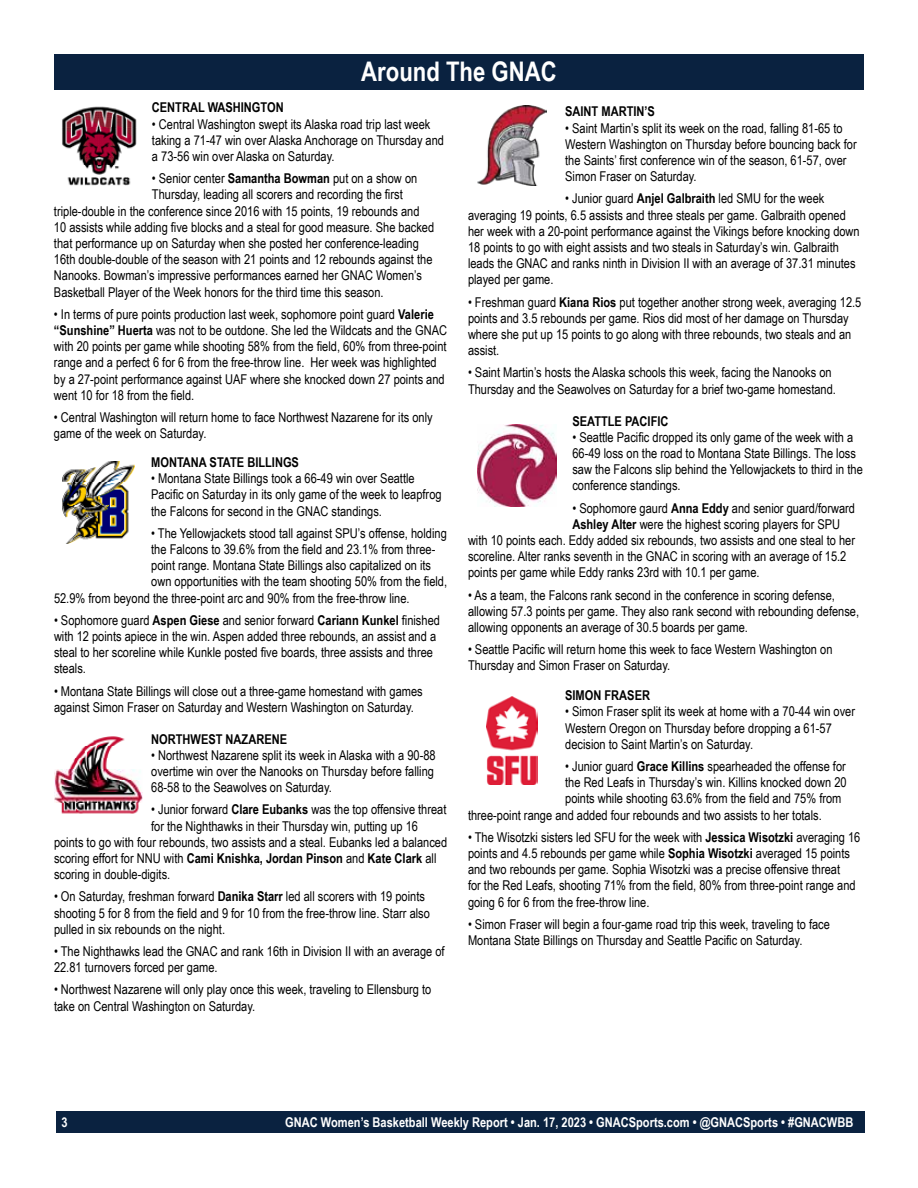
<style>
.page{position:relative;width:918px;height:1188px;background:#fff}
.page>*{position:absolute;margin:0;border:0;box-sizing:border-box;transform-origin:0 0}
.t1{font:700 27px "Arial Narrow";color:#fff}
.t2{font:13.5px/16.2px "Arial Narrow";color:#000}
.t3{font:700 13.5px "Arial Narrow";color:#000}
.t4{font:700 13.5px "Arial Narrow";color:#fff}
.s1{font-weight:700}
.s2{font-weight:400}
</style>
<div class="page">
<div style="left:56px;top:1111px;width:809px;height:22px;background:#0a2240"></div>
<img style="left:62px;top:106px;width:75px;height:80px">
<div style="left:54px;top:54px;width:810px;height:36px;background:#0a2240"></div>
<img style="left:62px;top:461px;width:72px;height:83px">
<img style="left:54px;top:736px;width:88px;height:77px">
<img style="left:478px;top:106px;width:69px;height:79px">
<img style="left:487px;top:696px;width:50px;height:89px">
<img style="left:477px;top:425px;width:80px;height:81px">
<h1 class="t1" style="left:361px;top:51px;width:197px">Around The GNAC</h1>
<p class="t3" style="left:152px;top:97px;width:133px">CENTRAL WASHINGTON</p>
<p class="t2" style="left:152px;top:115px;width:294px">• Central Washington swept its Alaska road trip last week taking a 71-47 win over Alaska Anchorage on Thursday and a 73-56 win over Alaska on Saturday.</p>
<p class="t2" style="left:152px;top:170px;width:267px">• Senior center <span class="s1">Samantha Bowman</span> put on a show on</p>
<p class="t2" style="left:152px;top:186px;width:252px">Thursday, leading all scorers and recording the first</p>
<p class="t2" style="left:54px;top:202px;width:367px">triple-double in the conference since 2016 with 15 points, 19 rebounds and</p>
<p class="t2" style="left:54px;top:218px;width:382px">10 assists while adding five blocks and a steal for good measure. She backed</p>
<p class="t2" style="left:54px;top:235px;width:366px">that performance up on Saturday when she posted her conference-leading</p>
<p class="t2" style="left:54px;top:251px;width:380px">16th double-double of the season with 21 points and 12 rebounds against the</p>
<p class="t2" style="left:54px;top:267px;width:369px">Nanooks. Bowman’s impressive performances earned her GNAC Women’s</p>
<p class="t2" style="left:54px;top:283px;width:331px">Basketball Player of the Week honors for the third time this season.</p>
<p class="t2" style="left:54px;top:305px;width:395px">• In terms of pure points production last week, sophomore point guard <span class="s1">Valerie “Sunshine” Huerta</span> was not to be outdone. She led the Wildcats and the GNAC with 20 points per game while shooting 58% from the field, 60% from three-point range and a perfect 6 for 6 from the free-throw line. Her week was highlighted by a 27-point performance against UAF where she knocked down 27 points and went 10 for 18 from the field.</p>
<p class="t2" style="left:54px;top:409px;width:380px">• Central Washington will return home to face Northwest Nazarene for its only game of the week on Saturday.</p>
<p class="t3" style="left:151px;top:452px;width:149px">MONTANA STATE BILLINGS</p>
<p class="t2" style="left:151px;top:470px;width:292px">• Montana State Billings took a 66-49 win over Seattle<br>Pacific on Saturday in its only game of the week to leapfrog the Falcons for second in the GNAC standings.</p>
<p class="t2" style="left:151px;top:524px;width:297px">• The Yellowjackets stood tall against SPU’s offense, holding</p>
<p class="t2" style="left:151px;top:541px;width:286px">the Falcons to 39.6% from the field and 23.1% from three-</p>
<p class="t2" style="left:151px;top:557px;width:281px">point range. Montana State Billings also capitalized on its</p>
<p class="t2" style="left:151px;top:573px;width:297px">own opportunities with the team shooting 50% from the field,</p>
<p class="t2" style="left:54px;top:589px;width:357px">52.9% from beyond the three-point arc and 90% from the free-throw line.</p>
<p class="t2" style="left:54px;top:611px;width:387px">• Sophomore guard <span class="s1">Aspen Giese</span> and senior forward <span class="s1">Cariann Kunkel</span> finished with 12 points apiece in the win. Aspen added three rebounds, an assist and a steal to her scoreline while Kunkle posted five boards, three assists and three steals.</p>
<p class="t2" style="left:54px;top:682px;width:370px">• Montana State Billings will close out a three-game homestand with games against Simon Fraser on Saturday and Western Washington on Saturday.</p>
<p class="t3" style="left:151px;top:729px;width:137px">NORTHWEST NAZARENE</p>
<p class="t2" style="left:151px;top:747px;width:286px;text-align:justify">• Northwest Nazarene split its week in Alaska with a 90-88 overtime win over the Nanooks on Thursday before falling 68-58 to the Seawolves on Saturday.</p>
<p class="t2" style="left:151px;top:801px;width:297px">• Junior forward <span class="s1">Clare Eubanks</span> was the top offensive threat</p>
<p class="t2" style="left:151px;top:817px;width:268px">for the Nighthawks in their Thursday win, putting up 16</p>
<p class="t2" style="left:54px;top:834px;width:395px">points to go with four rebounds, two assists and a steal. Eubanks led a balanced</p>
<p class="t3" style="left:54px;top:848px;width:384px"><span class="s2">scoring effort for NNU with</span> Cami Knishka, Jordan Pinson <span class="s2">and</span> Kate Clark <span class="s2">all</span></p>
<p class="t2" style="left:54px;top:866px;width:118px">scoring in double-digits.</p>
<p class="t2" style="left:54px;top:888px;width:377px">• On Saturday, freshman forward <span class="s1">Danika Starr</span> led all scorers with 19 points shooting 5 for 8 from the field and 9 for 10 from the free-throw line. Starr also pulled in six rebounds on the night.</p>
<p class="t2" style="left:54px;top:943px;width:392px">• The Nighthawks lead the GNAC and rank 16th in Division II with an average of<br>22.81 turnovers forced per game.</p>
<p class="t2" style="left:54px;top:981px;width:379px">• Northwest Nazarene will only play once this week, traveling to Ellensburg to take on Central Washington on Saturday.</p>
<p class="t3" style="left:565px;top:101px;width:91px">SAINT MARTIN’S</p>
<p class="t2" style="left:565px;top:119px;width:293px">• Saint Martin’s split its week on the road, falling 81-65 to Western Washington on Thursday before bouncing back for the Saints’ first conference win of the season, 61-57, over Simon Fraser on Saturday.</p>
<p class="t2" style="left:468px;top:190px;width:393px;text-indent:97px">• Junior guard <span class="s1">Anjel Galbraith</span> led SMU for the week averaging 19 points, 6.5 assists and three steals per game. Galbraith opened her week with a 20-point performance against the Vikings before knocking down 18 points to go with eight assists and two steals in Saturday’s win. Galbraith leads the GNAC and ranks ninth in Division II with an average of 37.31 minutes played per game.</p>
<p class="t2" style="left:468px;top:293px;width:395px">• Freshman guard <span class="s1">Kiana Rios</span> put together another strong week, averaging 12.5 points and 3.5 rebounds per game. Rios did most of her damage on Thursday where she put up 15 points to go along with three rebounds, two steals and an assist.</p>
<p class="t2" style="left:468px;top:364px;width:369px">• Saint Martin’s hosts the Alaska schools this week, facing the Nanooks on<br>Thursday and the Seawolves on Saturday for a brief two-game homestand.</p>
<p class="t3" style="left:572px;top:411px;width:98px">SEATTLE PACIFIC</p>
<p class="t2" style="left:572px;top:428px;width:292px">• Seattle Pacific dropped its only game of the week with a 66-49 loss on the road to Montana State Billings. The loss saw the Falcons slip behind the Yellowjackets to third in the conference standings.</p>
<p class="t2" style="left:572px;top:499px;width:284px">• Sophomore gaurd <span class="s1">Anna Eddy</span> and senior guard/forward</p>
<p class="t2" style="left:572px;top:515px;width:269px"><span class="s1">Ashley Alter</span> were the highest scoring players for SPU</p>
<p class="t2" style="left:468px;top:532px;width:389px">with 10 points each. Eddy added six rebounds, two assists and one steal to her</p>
<p class="t2" style="left:468px;top:548px;width:380px">scoreline. Alter ranks seventh in the GNAC in scoring with an average of 15.2</p>
<p class="t2" style="left:468px;top:564px;width:293px">points per game while Eddy ranks 23rd with 10.1 per game.</p>
<p class="t2" style="left:468px;top:586px;width:393px">• As a team, the Falcons rank second in the conference in scoring defense, allowing 57.3 points per game. They also rank second with rebounding defense, allowing opponents an average of 30.5 boards per game.</p>
<p class="t2" style="left:468px;top:641px;width:366px">• Seattle Pacific will return home this week to face Western Washington on<br>Thursday and Simon Fraser on Saturday.</p>
<p class="t3" style="left:565px;top:685px;width:86px">SIMON FRASER</p>
<p class="t2" style="left:565px;top:703px;width:291px">• Simon Fraser split its week at home with a 70-44 win over<br>Western Oregon on Thursday before dropping a 61-57 decision to Saint Martin’s on Saturday.</p>
<p class="t2" style="left:565px;top:758px;width:282px">• Junior guard <span class="s1">Grace Killins</span> spearheaded the offense for</p>
<p class="t2" style="left:565px;top:774px;width:283px">the Red Leafs in Thursday’s win. Killins knocked down 20</p>
<p class="t2" style="left:565px;top:790px;width:278px">points while shooting 63.6% from the field and 75% from</p>
<p class="t2" style="left:468px;top:806px;width:355px">three-point range and added four rebounds and two assists to her totals.</p>
<p class="t2" style="left:468px;top:828px;width:394px">• The Wisotzki sisters led SFU for the week with <span class="s1">Jessica Wisotzki</span> averaging 16 points and 4.5 rebounds per game while <span class="s1">Sophia Wisotzki</span> averaged 15 points and two rebounds per game. Sophia Wisotzki was a precise offensive threat<br>for the Red Leafs, shooting 71% from the field, 80% from three-point range and going 6 for 6 from the free-throw line.</p>
<p class="t2" style="left:468px;top:915px;width:363px">• Simon Fraser will begin a four-game road trip this week, traveling to face<br>Montana State Billings on Thursday and Seattle Pacific on Saturday.</p>
<p class="t4" style="left:61px;top:1112px;width:8px">3</p>
<p class="t4" style="left:285px;top:1112px;width:570px">GNAC Women’s Basketball Weekly Report • Jan. 17, 2023 • GNACSports.com • @GNACSports • #GNACWBB</p>
</div>
